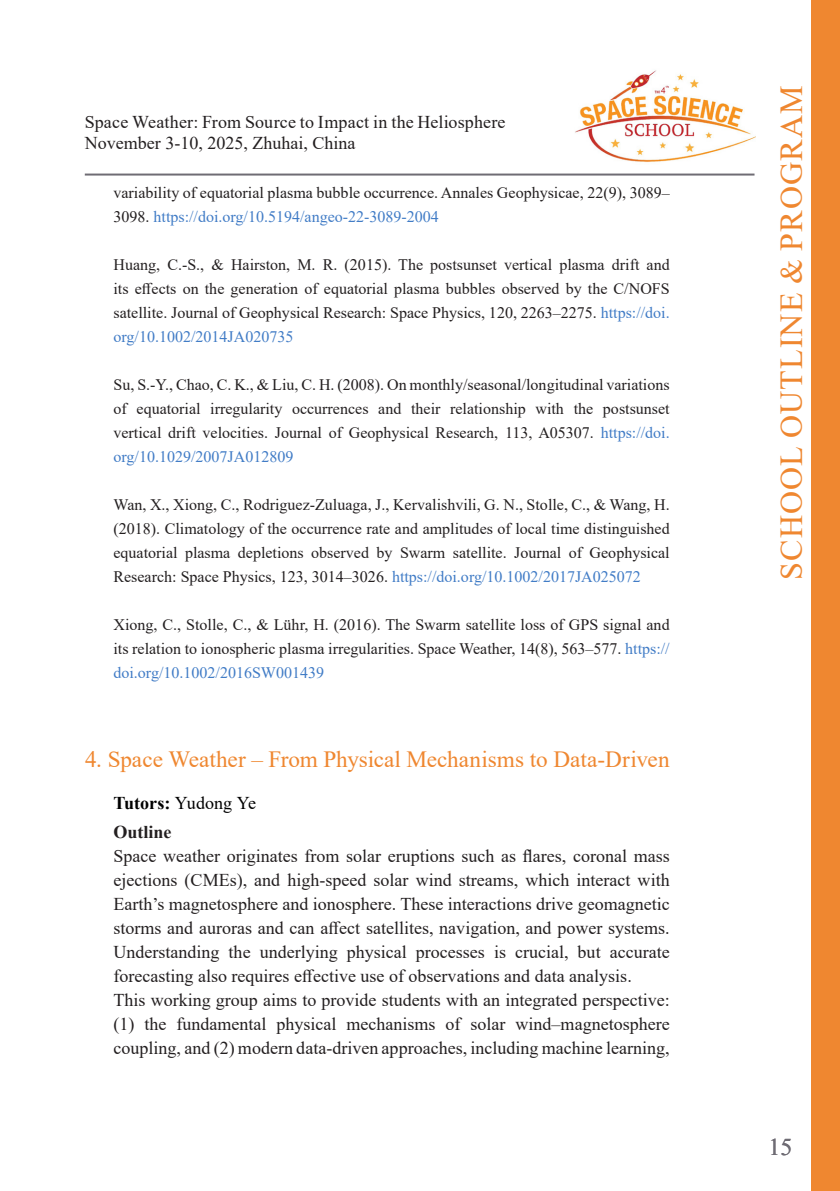
<style>
.page{position:relative;width:840px;height:1191px;background:#fff}
.page>*{position:absolute;margin:0;border:0;box-sizing:border-box;transform-origin:0 0}
.t1{font:32px "Times New Roman";letter-spacing:.035em;color:#ef8730}
.t2{font:24px "Times New Roman";color:#6f6c74}
.Subtitles{font:23.2px "Times New Roman";color:#ef8730}
.Subtitles-2{font:18px/24px "Times New Roman";color:#231f20;text-align:justify}
.Subtitles-3{font:18px "Times New Roman";letter-spacing:.005em;color:#000}
.Subtitles-4{font:700 18px "Times New Roman";color:#231f20}
.Subtitles-5{font:16px/24px "Times New Roman";color:#231f20;text-align:justify}
.s1{color:#417cc6}
.s2{font-weight:700}
</style>
<div class="page">
<hr style="left:85px;top:173px;width:669px;height:2px;background:#6f6c74">
<img style="left:575px;top:70px;width:179px;height:92px">
<div style="left:810px;top:0;width:29px;height:1191px;background:#ef8730"></div>
<p class="Subtitles-2" style="left:85px;top:110px;width:422px;line-height:21.6px">Space Weather: From Source to Impact in the Heliosphere<br>November 3-10, 2025, Zhuhai, China</p>
<p class="Subtitles-5" style="left:113px;top:180px;width:557px">variability of equatorial plasma bubble occurrence. Annales Geophysicae, 22(9), 3089–<br>3098. <span class="s1">https://doi.org/10.5194/angeo-22-3089-2004</span></p>
<p class="Subtitles-5" style="left:113px;top:252px;width:557px">Huang, C.-S., &amp; Hairston, M. R. (2015). The postsunset vertical plasma drift and its effects on the generation of equatorial plasma bubbles observed by the C/NOFS satellite. Journal of Geophysical Research: Space Physics, 120, 2263–2275. <span class="s1">https://doi. org/10.1002/2014JA020735</span></p>
<p class="Subtitles-5" style="left:113px;top:372px;width:557px">Su, S.-Y., Chao, C. K., &amp; Liu, C. H. (2008). On monthly/seasonal/longitudinal variations of equatorial irregularity occurrences and their relationship with the postsunset vertical drift velocities. Journal of Geophysical Research, 113, A05307. <span class="s1">https://doi. org/10.1029/2007JA012809</span></p>
<p class="Subtitles-5" style="left:113px;top:492px;width:557px">Wan, X., Xiong, C., Rodriguez-Zuluaga, J., Kervalishvili, G. N., Stolle, C., &amp; Wang, H. (2018). Climatology of the occurrence rate and amplitudes of local time distinguished equatorial plasma depletions observed by Swarm satellite. Journal of Geophysical Research: Space Physics, 123, 3014–3026. <span class="s1">https://doi.org/10.1002/2017JA025072</span></p>
<p class="Subtitles-5" style="left:113px;top:612px;width:557px">Xiong, C., Stolle, C., &amp; Lühr, H. (2016). The Swarm satellite loss of GPS signal and its relation to ionospheric plasma irregularities. Space Weather, 14(8), 563–577. <span class="s1">https:// doi.org/10.1002/2016SW001439</span></p>
<p class="Subtitles" style="left:85px;top:743px;width:585px">4. Space Weather – From Physical Mechanisms to Data-Driven</p>
<p class="Subtitles-3" style="left:113px;top:789px;width:144px"><span class="s2">Tutors:</span> Yudong Ye</p>
<p class="Subtitles-4" style="left:113px;top:818px;width:60px">Outline</p>
<p class="Subtitles-2" style="left:113px;top:843px;width:557px">Space weather originates from solar eruptions such as flares, coronal mass ejections (CMEs), and high-speed solar wind streams, which interact with Earth’s magnetosphere and ionosphere. These interactions drive geomagnetic storms and auroras and can affect satellites, navigation, and power systems.<br>Understanding the underlying physical processes is crucial, but accurate forecasting also requires effective use of observations and data analysis.</p>
<p class="Subtitles-2" style="left:113px;top:987px;width:557px">This working group aims to provide students with an integrated perspective: (1) the fundamental physical mechanisms of solar wind–magnetosphere coupling, and (2) modern data-driven approaches, including machine learning,</p>
<h1 class="t1" style="left:768px;top:580px;width:495px;rotate:-90deg">SCHOOL OUTLINE &amp; PROGRAM</h1>
<h2 class="t2" style="left:768px;top:1130px;width:25px">15</h2>
</div>
